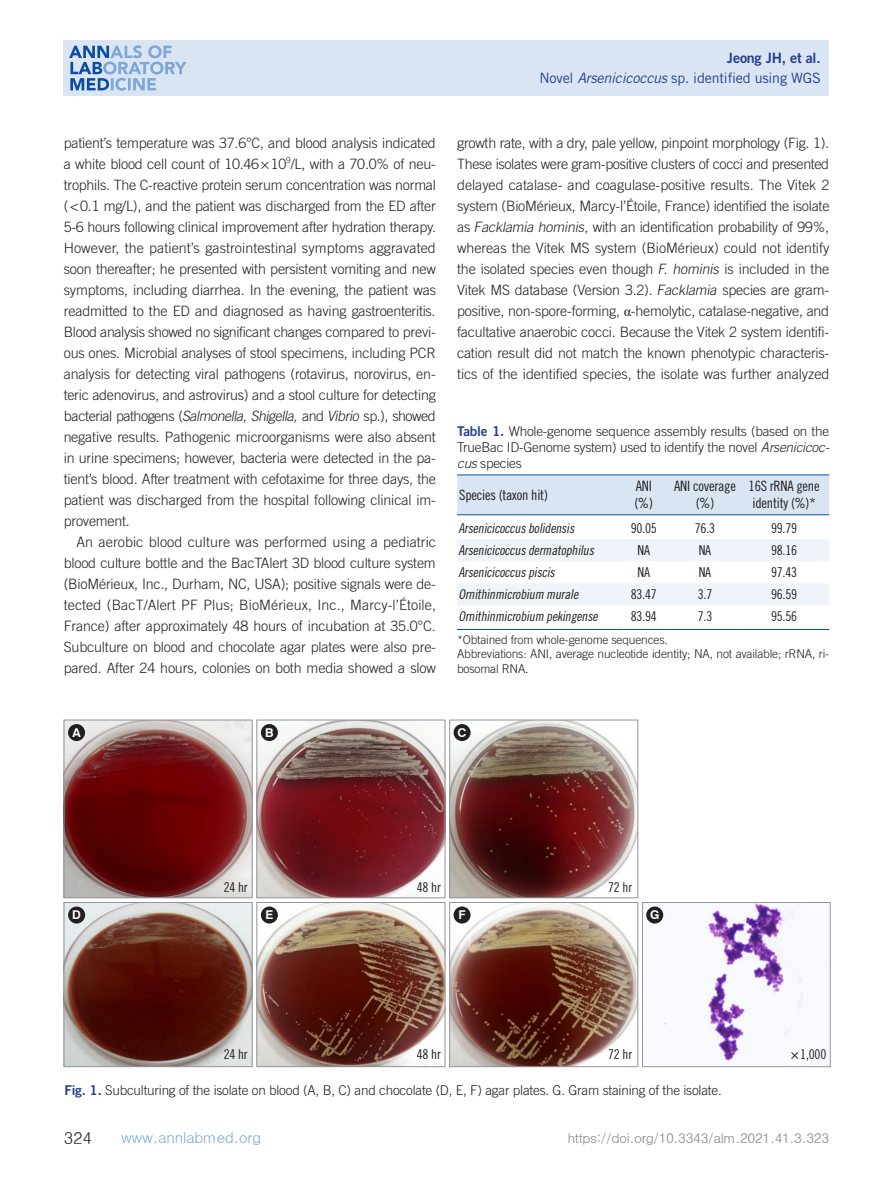
<style>
.page{position:relative;width:893px;height:1191px;background:#fff}
.page>*{position:absolute;margin:0;border:0;box-sizing:border-box;transform-origin:0 0}
.URL{font:16.5px "Dotum";color:#231f20}
.URL-2{font:15px "Dotum";letter-spacing:-.02em;color:#7ca7d8}
.본문{font:300 14.25px/21px "Trade Gothic LT Std";letter-spacing:-.01em;color:#231f20;text-align:justify}
.표머리글{font:14.25px/17.1px "Trade Gothic LT Std Cn 18";letter-spacing:-.015em;color:#231f20}
.하시라제목{font:14.25px "Trade Gothic LT Std";letter-spacing:-.015em;color:#253f8e}
.하시라이름{font:14.25px "Trade Gothic LT Std Bd 2";letter-spacing:-.015em;color:#253f8e}
.표제목_그림설명{font:300 13.5px/16.2px "Trade Gothic LT Std";letter-spacing:-.015em;color:#231f20;text-align:justify}
.표본문{font:italic 13.5px "Trade Gothic LT Std Cn 18";color:#231f20}
.표본문-2{font:13.5px "Trade Gothic LT Std Cn 18";letter-spacing:-.015em;color:#231f20}
.t1{font:13.5px "Dotum";letter-spacing:-.03em;color:#808285}
.그림지문_8pt{font:13.5px "Trade Gothic LT Std Cn 18";letter-spacing:-.015em;color:#231f20}
.t2{font:700 12.15px "Swiss 721 BT";color:#fff}
.표_그림_주석{font:300 12px/14.4px "Trade Gothic LT Std";letter-spacing:-.015em;color:#231f20}
.s1{font-style:italic}
.s2{font-family:"Times New Roman";font-weight:400}
.s3{font-family:"Trade Gothic LT Std Bd 2";font-weight:400;color:#253f8e}
</style>
<div class="page">
<div style="left:64px;top:40px;width:765px;height:56px;background:#dae5f4"></div>
<svg style="left:69px;top:45px;width:118px;height:46px"></svg>
<div style="left:457px;top:475px;width:372px;height:39px;background:#dae5f4"></div>
<svg style="left:457px;top:539px;width:372px;height:66px"></svg>
<hr style="left:457px;top:474px;width:160px;height:1px;background:#0d4da1">
<hr style="left:617px;top:474px;width:54px;height:1px;background:#0d4da1">
<hr style="left:671px;top:474px;width:68px;height:1px;background:#0d4da1">
<hr style="left:739px;top:474px;width:90px;height:1px;background:#0d4da1">
<hr style="left:457px;top:514px;width:160px;height:1px;background:#0d4da1">
<hr style="left:617px;top:514px;width:54px;height:1px;background:#0d4da1">
<hr style="left:671px;top:514px;width:68px;height:1px;background:#0d4da1">
<hr style="left:739px;top:514px;width:90px;height:1px;background:#0d4da1">
<hr style="left:457px;top:629px;width:160px;height:1px;background:#0d4da1">
<hr style="left:617px;top:629px;width:54px;height:1px;background:#0d4da1">
<hr style="left:671px;top:629px;width:68px;height:1px;background:#0d4da1">
<hr style="left:739px;top:629px;width:90px;height:1px;background:#0d4da1">
<img style="left:646px;top:904px;width:179px;height:160px">
<div style="left:642px;top:902px;width:188px;height:164px;border:1px solid #939598"></div>
<img style="left:451px;top:904px;width:185px;height:160px">
<div style="left:449px;top:902px;width:189px;height:164px;border:1px solid #939598"></div>
<img style="left:259px;top:904px;width:184px;height:160px">
<div style="left:257px;top:902px;width:188px;height:164px;border:1px solid #939598"></div>
<img style="left:66px;top:904px;width:184px;height:160px">
<div style="left:64px;top:902px;width:188px;height:164px;border:1px solid #939598"></div>
<img style="left:451px;top:722px;width:185px;height:174px">
<div style="left:449px;top:720px;width:189px;height:178px;border:1px solid #939598"></div>
<img style="left:259px;top:722px;width:184px;height:174px">
<div style="left:257px;top:720px;width:188px;height:178px;border:1px solid #939598"></div>
<img style="left:66px;top:722px;width:184px;height:174px">
<div style="left:64px;top:720px;width:188px;height:178px;border:1px solid #939598"></div>
<div style="left:68px;top:724px;width:17px;height:17px;background:#231f20;border-radius:50%"></div>
<div style="left:68px;top:906px;width:17px;height:17px;background:#231f20;border-radius:50%"></div>
<div style="left:261px;top:724px;width:17px;height:17px;background:#231f20;border-radius:50%"></div>
<div style="left:261px;top:906px;width:17px;height:17px;background:#231f20;border-radius:50%"></div>
<div style="left:454px;top:724px;width:17px;height:17px;background:#231f20;border-radius:50%"></div>
<div style="left:454px;top:906px;width:17px;height:17px;background:#231f20;border-radius:50%"></div>
<div style="left:646px;top:906px;width:17px;height:17px;background:#231f20;border-radius:50%"></div>
<p class="하시라이름" style="left:727px;top:49px;width:95px">Jeong JH, et al.</p>
<p class="하시라제목" style="left:540px;top:69px;width:283px">Novel <span class="s1">Arsenicicoccus</span> sp. identified using WGS</p>
<p class="본문" style="left:64px;top:132px;width:374px">patient’s temperature was 37.6°C, and blood analysis indicated a white blood cell count of 10.46×10<sup>9</sup>/L, with a 70.0% of neu&shy;trophils. The C-reactive protein serum concentration was normal (&lt;0.1 mg/L), and the patient was discharged from the ED after 5-6 hours following clinical improvement after hydration therapy.<br>However, the patient’s gastrointestinal symptoms aggravated soon thereafter; he presented with persistent vomiting and new symptoms, including diarrhea. In the evening, the patient was readmitted to the ED and diagnosed as having gastroenteritis.<br>Blood analysis showed no significant changes compared to previ&shy;ous ones. Microbial analyses of stool specimens, including PCR analysis for detecting viral pathogens (rotavirus, norovirus, en&shy;teric adenovirus, and astrovirus) and a stool culture for detecting bacterial pathogens (<span class="s1">Salmonella, Shigella,</span> and <span class="s1">Vibrio</span> sp.), showed negative results. Pathogenic microorganisms were also absent in urine specimens; however, bacteria were detected in the pa&shy;tient’s blood. After treatment with cefotaxime for three days, the patient was discharged from the hospital following clinical im&shy;provement.</p>
<p class="본문" style="left:64px;top:531px;width:374px;text-indent:13px">An aerobic blood culture was performed using a pediatric blood culture bottle and the BacTAlert 3D blood culture system (BioMérieux, Inc., Durham, NC, USA); positive signals were de&shy;tected (BacT/Alert PF Plus; BioMérieux, Inc., Marcy-l’Étoile, France) after approximately 48 hours of incubation at 35.0°C.<br>Subculture on blood and chocolate agar plates were also pre&shy;pared. After 24 hours, colonies on both media showed a slow</p>
<p class="본문" style="left:457px;top:132px;width:374px">growth rate, with a dry, pale yellow, pinpoint morphology (Fig. 1).<br>These isolates were gram-positive clusters of cocci and presented delayed catalase- and coagulase-positive results. The Vitek 2 system (BioMérieux, Marcy-l’Étoile, France) identified the isolate as <span class="s1">Facklamia hominis</span>, with an identification probability of 99%, whereas the Vitek MS system (BioMérieux) could not identify the isolated species even though <span class="s1">F. hominis</span> is included in the Vitek MS database (Version 3.2). <span class="s1">Facklamia</span> species are gram&shy;positive, non-spore-forming, <span class="s2">α</span>-hemolytic, catalase-negative, and facultative anaerobic cocci. Because the Vitek 2 system identifi&shy;cation result did not match the known phenotypic characteris&shy;tics of the identified species, the isolate was further analyzed</p>
<p class="표제목_그림설명" style="left:457px;top:422px;width:374px"><span class="s3">Table 1.</span> Whole-genome sequence assembly results (based on the TrueBac ID-Genome system) used to identify the novel <span class="s1">Arsenicicoc&shy;cus</span> species</p>
<p class="표머리글" style="left:459px;top:486px;width:90px">Species (taxon hit)</p>
<p class="표머리글" style="left:634px;top:477px;width:20px">ANI (%)</p>
<p class="표머리글" style="left:674px;top:477px;width:63px;text-align:center">ANI coverage (%)</p>
<p class="표머리글" style="left:749px;top:477px;width:73px">16S rRNA gene identity (%)*</p>
<p class="표본문" style="left:458px;top:520px;width:120px">Arsenicicoccusbolidensis</p>
<p class="표본문-2" style="left:631px;top:520px;width:28px">90.05</p>
<p class="표본문-2" style="left:695px;top:520px;width:22px">76.3</p>
<p class="표본문-2" style="left:771px;top:520px;width:28px">99.79</p>
<p class="표본문" style="left:458px;top:542px;width:140px">Arsenicicoccusdermatophilus</p>
<p class="표본문-2" style="left:637px;top:542px;width:14px">NA</p>
<p class="표본문-2" style="left:699px;top:542px;width:14px">NA</p>
<p class="표본문-2" style="left:771px;top:542px;width:28px">98.16</p>
<p class="표본문" style="left:458px;top:564px;width:101px">Arsenicicoccuspiscis</p>
<p class="표본문-2" style="left:637px;top:564px;width:14px">NA</p>
<p class="표본문-2" style="left:699px;top:564px;width:14px">NA</p>
<p class="표본문-2" style="left:771px;top:564px;width:28px">97.43</p>
<p class="표본문" style="left:458px;top:586px;width:124px">Ornithinmicrobium murale</p>
<p class="표본문-2" style="left:631px;top:586px;width:28px">83.47</p>
<p class="표본문-2" style="left:698px;top:586px;width:16px">3.7</p>
<p class="표본문-2" style="left:771px;top:586px;width:28px">96.59</p>
<p class="표본문" style="left:458px;top:608px;width:144px">Ornithinmicrobium pekingense</p>
<p class="표본문-2" style="left:631px;top:608px;width:28px">83.94</p>
<p class="표본문-2" style="left:698px;top:608px;width:16px">7.3</p>
<p class="표본문-2" style="left:771px;top:608px;width:28px">95.56</p>
<p class="표_그림_주석" style="left:457px;top:632px;width:212px">*Obtained from whole-genome sequences.</p>
<p class="표_그림_주석" style="left:457px;top:647px;width:374px">Abbreviations: ANI, average nucleotide identity; NA, not available; rRNA, ri&shy;bosomal RNA.</p>
<p class="t2" style="left:72px;top:725px;width:10px">A</p>
<p class="t2" style="left:265px;top:725px;width:10px">B</p>
<p class="t2" style="left:458px;top:725px;width:10px">C</p>
<p class="t2" style="left:72px;top:907px;width:10px">D</p>
<p class="그림지문_8pt" style="left:224px;top:879px;width:25px">24 hr</p>
<p class="그림지문_8pt" style="left:417px;top:879px;width:25px">48 hr</p>
<p class="그림지문_8pt" style="left:608px;top:879px;width:25px">72 hr</p>
<p class="t2" style="left:265px;top:907px;width:9px">E</p>
<p class="t2" style="left:458px;top:907px;width:9px">F</p>
<p class="t2" style="left:650px;top:907px;width:11px">G</p>
<p class="그림지문_8pt" style="left:224px;top:1046px;width:25px">24 hr</p>
<p class="그림지문_8pt" style="left:417px;top:1046px;width:25px">48 hr</p>
<p class="그림지문_8pt" style="left:608px;top:1046px;width:25px">72 hr</p>
<p class="그림지문_8pt" style="left:791px;top:1046px;width:37px">×1,000</p>
<p class="표제목_그림설명" style="left:64px;top:1082px;width:659px"><span class="s3">Fig. 1.</span> Subculturing of the isolate on blood (A, B, C) and chocolate (D, E, F) agar plates. G. Gram staining of the isolate.</p>
<p class="URL" style="left:64px;top:1129px;width:30px">324</p>
<p class="URL-2" style="left:121px;top:1130px;width:142px">www.annlabmed.org</p>
<p class="t1" style="left:568px;top:1131px;width:263px">https://doi.org/10.3343/alm.2021.41.3.323</p>
</div>
